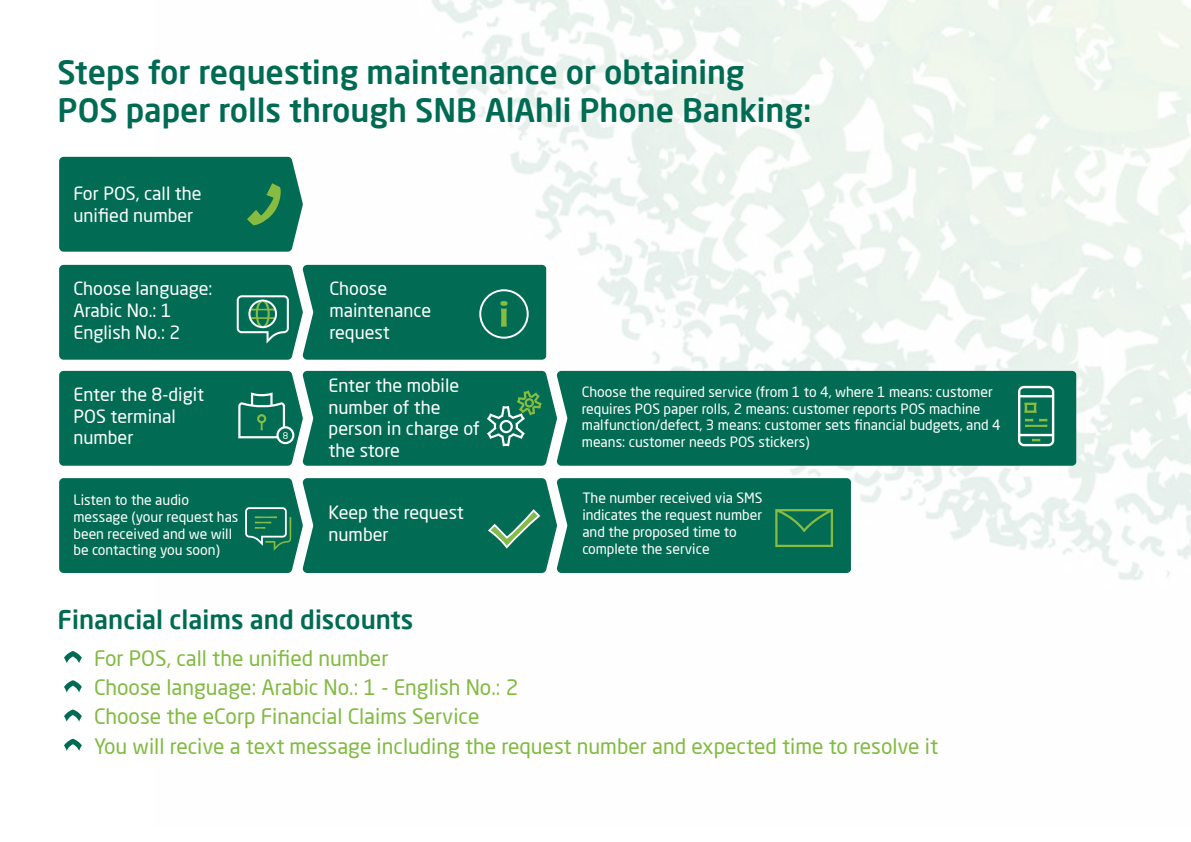
<style>
.page{position:relative;width:1191px;height:842px;background:#fff}
.page>*{position:absolute;margin:0;border:0;box-sizing:border-box;transform-origin:0 0}
.t1{font:500 32px/38.4px "Neo Sans Arabic";color:#006b53}
.t2{font:500 25.6px "Neo Sans Arabic";color:#006b53}
.t3{font:21px/29.2px "Neo Sans Arabic";color:#81bb41}
.t4{font:18px/21.6px "Neo Sans Arabic";color:#fff}
.t5{font:14px/16.8px "Neo Sans Arabic";color:#fff}
.t6{font:9px "Neo Sans Arabic";color:#fff}
</style>
<div class="page">
<svg style="left:64px;top:651px;width:18px;height:12px"></svg>
<svg style="left:64px;top:680px;width:18px;height:12px"></svg>
<svg style="left:64px;top:709px;width:18px;height:13px"></svg>
<svg style="left:64px;top:739px;width:18px;height:12px"></svg>
<div style="left:557px;top:371px;width:519px;height:95px;background:#016b53"></div>
<div style="left:59px;top:157px;width:244px;height:95px;background:#016b53"></div>
<svg style="left:59px;top:265px;width:487px;height:95px;background:#0d715a"></svg>
<svg style="left:59px;top:371px;width:498px;height:95px;background:#0f735c"></svg>
<svg style="left:1018px;top:386px;width:36px;height:60px"></svg>
<svg style="left:59px;top:478px;width:792px;height:95px;background:#097057"></svg>
<h1 class="t1" style="left:58px;top:53px;width:755px">Steps for requesting maintenance or obtaining<br>POS paper rolls through SNB AlAhli Phone Banking:</h1>
<p class="t4" style="left:73px;top:183px;width:130px">For POS, call the unified number</p>
<p class="t4" style="left:73px;top:278px;width:141px">Choose language:<br>Arabic No.: 1<br>English No.: 2</p>
<p class="t4" style="left:73px;top:384px;width:132px">Enter the 8-digit<br>POS terminal number</p>
<p class="t5" style="left:73px;top:492px;width:166px">Listen to the audio message (your request has been received and we will be contacting you soon)</p>
<p class="t6" style="left:283px;top:429px;width:7px">8</p>
<p class="t4" style="left:329px;top:278px;width:103px">Choose maintenance request</p>
<p class="t4" style="left:328px;top:375px;width:153px">Enter the mobile number of the person in charge of the store</p>
<p class="t4" style="left:328px;top:502px;width:137px">Keep the request number</p>
<p class="t5" style="left:582px;top:383px;width:420px">Choose the required service (from 1 to 4, where 1 means: customer requires POS paper rolls, 2 means: customer reports POS machine malfunction/defect, 3 means: customer sets financial budgets, and 4 means: customer needs POS stickers)</p>
<p class="t5" style="left:582px;top:490px;width:182px">The number received via SMS indicates the request number and the proposed time to complete the service</p>
<h2 class="t2" style="left:58px;top:600px;width:357px">Financial claims and discounts</h2>
<h3 class="t3" style="left:94px;top:644px;width:845px">For POS, call the unified number<br>Choose language: Arabic No.: 1 - English No.: 2<br>Choose the eCorp Financial Claims Service<br>You will recive a text message including the request number and expected time to resolve it</h3>
</div>
